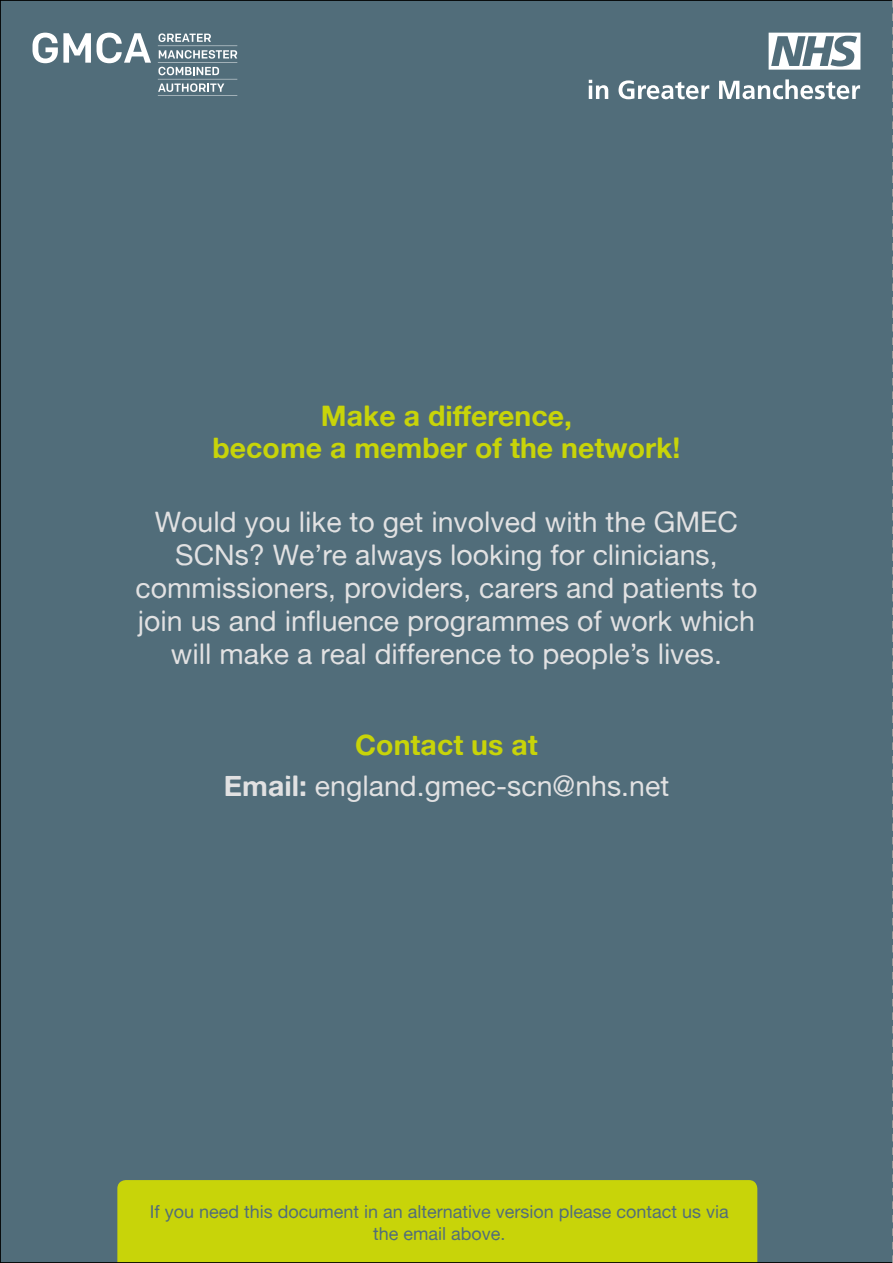
<style>
.page{position:relative;width:893px;height:1263px;background:#fff}
.page>*{position:absolute;margin:0;border:0;box-sizing:border-box;transform-origin:0 0}
.t1{font:28.5px/32.7px "Alte Haas Grotesk";color:#e1e1e2;text-align:center}
.t2{font:28.5px/32.7px "Alte Haas Grotesk Bold";color:#c8d409;text-align:center}
.t3{font:18px/21.6px "Alte Haas Grotesk";color:#516d7a;text-align:center}
.s1{font-family:"Alte Haas Grotesk Bold"}
</style>
<div class="page">
<div style="left:0;top:0;width:892px;height:1263px;background:#516d7a"></div>
<svg style="left:892px;top:0;width:1px;height:1263px"></svg>
<p class="t2" style="left:212px;top:398px;width:470px">Make a difference,<br>become a member of the network!</p>
<p class="t1" style="left:136px;top:506px;width:623px">Would you like to get involved with the GMEC SCNs? We’re always looking for clinicians, commissioners, providers, carers and patients to join us and influence programmes of work which will make a real difference to people’s lives.</p>
<p class="t2" style="left:355px;top:727px;width:184px">Contact us at</p>
<p class="t1" style="left:224px;top:769px;width:447px"><span class="s1">Email:</span> england.gmec-scn@nhs. net</p>
<p class="t3" style="left:150px;top:1200px;width:581px">If you need this document in an alternative version please contact us via the email above.</p>
</div>
